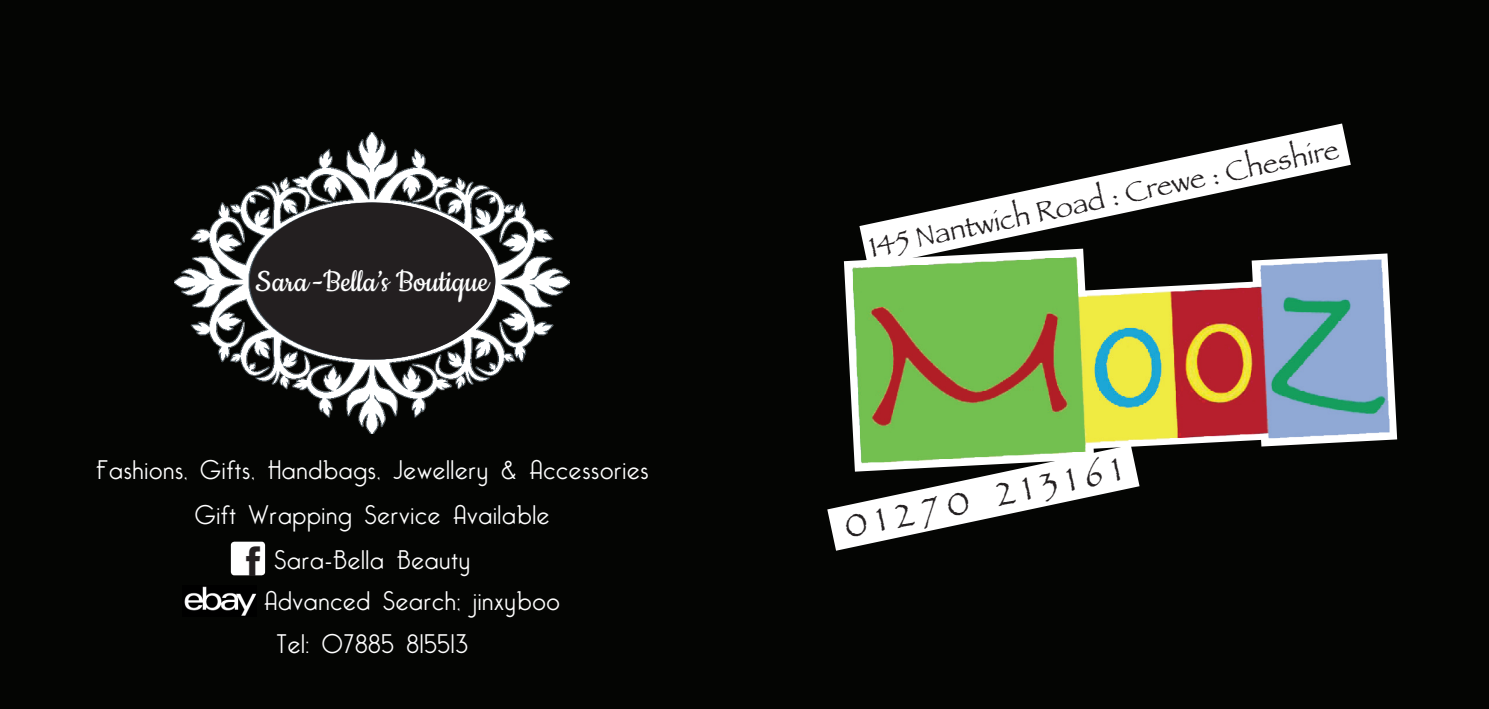
<style>
.page{position:relative;width:1489px;height:709px;background:#fff}
.page>*{position:absolute;margin:0;border:0;box-sizing:border-box;transform-origin:0 0}
.t1{font:37.5px "Facebook Letter Faces";color:#231f20}
.t2{font:35px "Cookie";color:#fff}
.t3{font:34.25px "Papyrus";color:#231f20}
.t4{font:29px "Papyrus";color:#231f20}
.t5{font:300 26.25px "Bellerose";letter-spacing:.05em;color:#fff}
</style>
<div class="page">
<div style="left:0;top:0;width:1488px;height:709px;background:#040503"></div>
<svg style="left:859px;top:123px;width:491px;height:130px"></svg>
<svg style="left:827px;top:253px;width:569px;height:297px"></svg>
<img style="left:175px;top:132px;width:394px;height:301px">
<div style="left:250px;top:202px;width:245px;height:157px;background:#231f20;border-radius:50%"></div>
<svg style="left:256px;top:269px;width:236px;height:35px"></svg>
<div style="left:231px;top:541px;width:34px;height:34px;background:#fff;border-radius:4px"></div>
<img style="left:184px;top:586px;width:72px;height:30px">
<p class="t2" style="left:255px;top:264px;width:235px">Sara -Bella’s Boutique</p>
<p class="t5" style="left:96px;top:455px;width:553px">Fashions, Gifts, Handbags, Jewellery &amp; Accessories</p>
<p class="t5" style="left:195px;top:500px;width:356px">Gift Wrapping Service Available</p>
<p class="t1" style="left:245px;top:540px;width:17px">f</p>
<p class="t5" style="left:274px;top:545px;width:197px">Sara-Bella Beauty</p>
<p class="t5" style="left:264px;top:585px;width:297px">Advanced Search; jinxyboo</p>
<p class="t5" style="left:277px;top:628px;width:192px">Tel: 07885 815513</p>
<p class="t4" style="left:866px;top:231px;width:480px;rotate:-12deg">145 Nantwich Road : Crewe : Cheshire</p>
<p class="t3" style="left:841px;top:507px;width:283px;rotate:-12deg">01270 213161</p>
</div>
